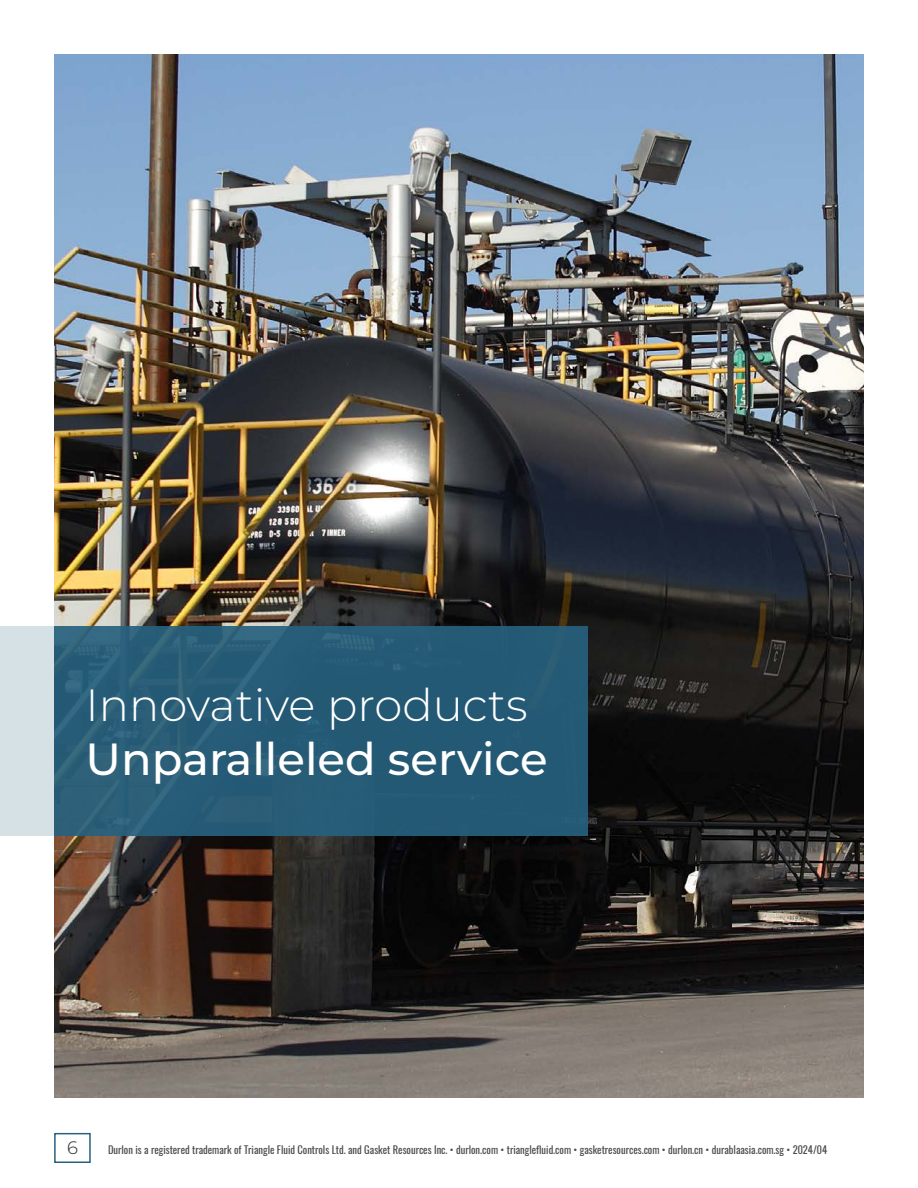
<style>
.page{position:relative;width:918px;height:1188px;background:#fff}
.page>*{position:absolute;margin:0;border:0;box-sizing:border-box;transform-origin:0 0}
.t1{font:500 45px/54px "Montserrat";color:#fff}
.t2{font:300 18px "Montserrat";color:#2b292a}
.t3{font:10.5px "Oswald";color:#4b4c4d}
.s1{font-weight:300}
</style>
<div class="page">
<div style="left:54px;top:1133px;width:37px;height:30px;border:2px solid #27617f"></div>
<img style="left:54px;top:54px;width:810px;height:1044px">
<div style="left:0;top:626px;width:588px;height:210px;background:#d6e1e6"></div>
<div style="left:54px;top:626px;width:534px;height:210px;background:linear-gradient(to right,#2c607a,#235874)"></div>
<p class="t1" style="left:85px;top:677px;width:464px"><span class="s1">Innovative products<br></span>Unparalleled service</p>
<h2 class="t2" style="left:67px;top:1136px;width:12px">6</h2>
<p class="t3" style="left:108px;top:1142px;width:721px">Durlon is a registered trademark of Triangle Fluid Controls Ltd. and Gasket Resources Inc. • durlon.com • trianglefluid.com • gasketresources.com • durlon.cn • durablaasia.com.sg • 2024/04</p>
</div>
